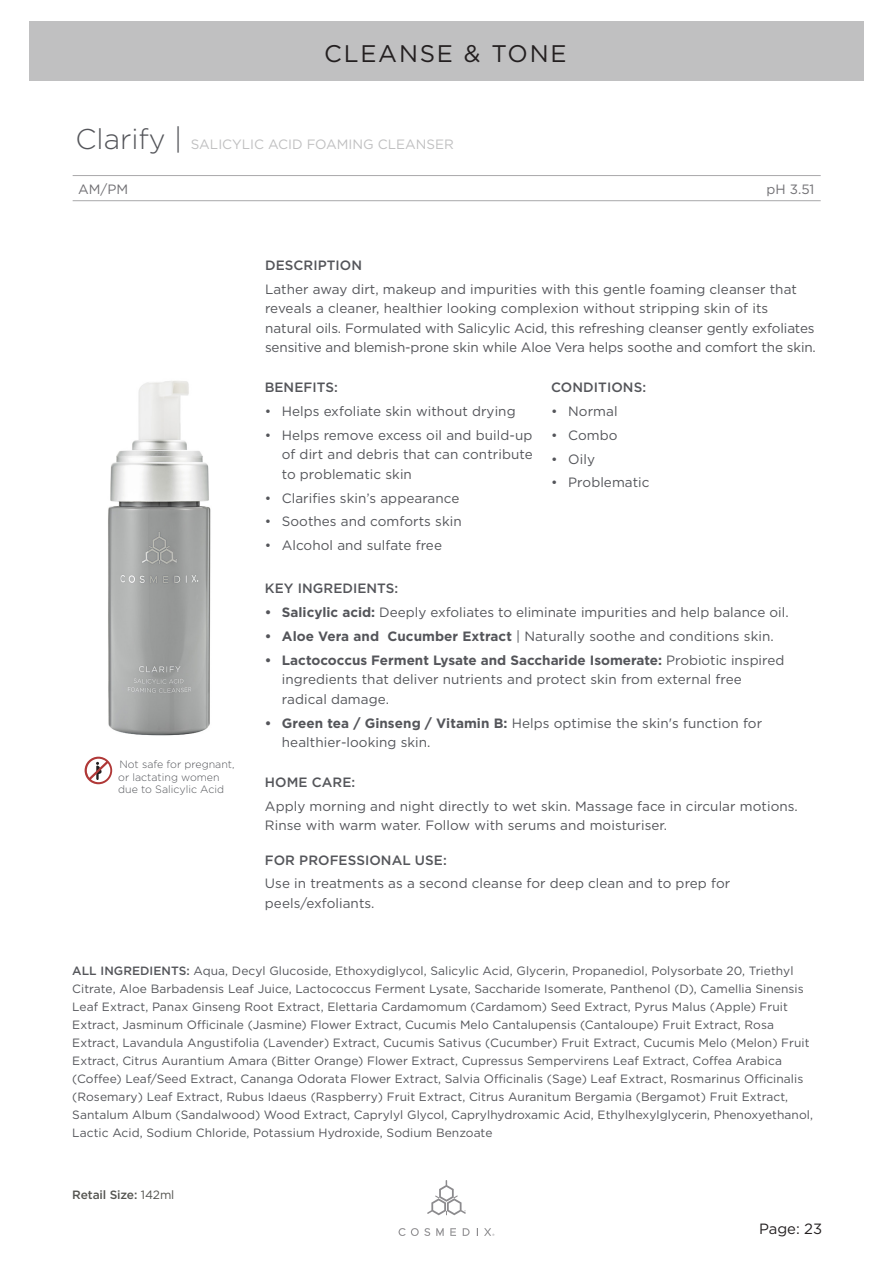
<style>
.page{position:relative;width:893px;height:1263px;background:#fff}
.page>*{position:absolute;margin:0;border:0;box-sizing:border-box;transform-origin:0 0}
.t1{font:24px "Gotham";letter-spacing:.075em;color:#231f20}
.t2{font:14.85px "Gotham";color:#231f20}
.t3{font:13.5px/19.5px "Gotham";letter-spacing:.005em;color:#54555a}
.t4{font:500 13.5px "Gotham";letter-spacing:.005em;color:#54555a}
.t5{font:13.5px "Gotham";color:#c0c0c1}
.t6{font:13.5px "Gotham";color:#717074}
.t7{font:12px/18px "Gotham";letter-spacing:.005em;color:#54555a}
.BODY_8PT{font:500 12px "Gotham";letter-spacing:-.01em;color:#545450}
.t8{font:300 10.65px/12.8px "Gotham";color:#54555a}
.s1{font-weight:300;font-size:28.5px;color:#54555a}
.s2{font-weight:700}
.s3{font-weight:500}
.s4{font-weight:400}
</style>
<div class="page">
<div style="left:29px;top:22px;width:835px;height:59px;background:#c0c0c1"></div>
<svg style="left:427px;top:1180px;width:39px;height:35px"></svg>
<svg style="left:436px;top:1228px;width:8px;height:8px"></svg>
<svg style="left:399px;top:1228px;width:31px;height:8px"></svg>
<svg style="left:450px;top:1228px;width:6px;height:8px"></svg>
<svg style="left:463px;top:1228px;width:7px;height:8px"></svg>
<svg style="left:476px;top:1228px;width:2px;height:8px"></svg>
<svg style="left:484px;top:1228px;width:10px;height:8px"></svg>
<svg style="left:85px;top:757px;width:27px;height:27px"></svg>
<img style="left:108px;top:381px;width:103px;height:355px">
<hr style="left:73px;top:200px;width:748px;height:1px;background:#a9a8aa">
<hr style="left:73px;top:175px;width:748px;height:1px;background:#a9a8aa">
<h1 class="t1" style="left:324px;top:38px;width:244px">CLEANSE &amp; TONE</h1>
<p class="t5" style="left:76px;top:136px;width:380px"><span class="s1">Clarify |</span> SALICYLIC ACID FOAMING CLEANSER</p>
<p class="t6" style="left:78px;top:181px;width:51px">AM/PM</p>
<p class="t6" style="left:766px;top:181px;width:49px">pH 3.51</p>
<p class="t4" style="left:265px;top:257px;width:99px">DESCRIPTION</p>
<p class="t3" style="left:265px;top:279px;width:552px">Lather away dirt, makeup and impurities with this gentle foaming cleanser that reveals a cleaner, healthier looking complexion without stripping skin of its natural oils. Formulated with Salicylic Acid, this refreshing cleanser gently exfoliates sensitive and blemish-prone skin while Aloe Vera helps soothe and comfort the skin.</p>
<p class="t8" style="left:118px;top:757px;width:118px">Not safe for pregnant, or lactating women due to Salicylic Acid</p>
<p class="t4" style="left:265px;top:379px;width:75px">BENEFITS:</p>
<p class="t3" style="left:265px;top:401px;width:252px">• Helps exfoliate skin without drying</p>
<p class="t3" style="left:282px;top:425px;width:253px;text-align:justify;text-indent:-17px">• Helps remove excess oil and build-up of dirt and debris that can contribute to problematic skin</p>
<p class="t3" style="left:265px;top:488px;width:196px">• Clarifies skin’s appearance</p>
<p class="t3" style="left:265px;top:512px;width:198px">• Soothes and comforts skin</p>
<p class="t3" style="left:265px;top:535px;width:179px">• Alcohol and sulfate free</p>
<p class="t4" style="left:551px;top:379px;width:96px">CONDITIONS:</p>
<p class="t3" style="left:551px;top:401px;width:68px">• Normal</p>
<p class="t3" style="left:551px;top:425px;width:68px">• Combo</p>
<p class="t3" style="left:551px;top:449px;width:45px">• Oily</p>
<p class="t3" style="left:551px;top:473px;width:100px">• Problematic</p>
<p class="t4" style="left:265px;top:580px;width:135px">KEY INGREDIENTS:</p>
<p class="t3" style="left:265px;top:602px;width:525px"><span class="s2">• Salicylic acid:</span> Deeply exfoliates to eliminate impurities and help balance oil.</p>
<p class="t3" style="left:265px;top:626px;width:510px"><span class="s2">• Aloe Vera and Cucumber Extract</span> | Naturally soothe and conditions skin.</p>
<p class="t3" style="left:282px;top:650px;width:504px;text-indent:-17px"><span class="s2">• Lactococcus Ferment Lysate and Saccharide Isomerate:</span> Probiotic inspired ingredients that deliver nutrients and protect skin from external free radical damage.</p>
<p class="t3" style="left:282px;top:713px;width:482px;text-indent:-17px"><span class="s2">• Green tea / Ginseng / Vitamin B:</span> Helps optimise the skin's function for healthier-looking skin.</p>
<p class="t4" style="left:265px;top:773px;width:92px">HOME CARE:</p>
<p class="t3" style="left:265px;top:796px;width:534px">Apply morning and night directly to wet skin. Massage face in circular motions.<br>Rinse with warm water. Follow with serums and moisturiser.</p>
<p class="t4" style="left:265px;top:851px;width:183px">FOR PROFESSIONAL USE:</p>
<p class="t3" style="left:265px;top:873px;width:467px">Use in treatments as a second cleanse for deep clean and to prep for peels/exfoliants.</p>
<p class="t7" style="left:72px;top:961px;width:742px"><span class="s3">ALL INGREDIENTS:</span> Aqua, Decyl Glucoside, Ethoxydiglycol, Salicylic Acid, Glycerin, Propanediol, Polysorbate 20, Triethyl Citrate, Aloe Barbadensis Leaf Juice, Lactococcus Ferment Lysate, Saccharide Isomerate, Panthenol (D), Camellia Sinensis Leaf Extract, Panax Ginseng Root Extract, Elettaria Cardamomum (Cardamom) Seed Extract, Pyrus Malus (Apple) Fruit Extract, Jasminum Officinale (Jasmine) Flower Extract, Cucumis Melo Cantalupensis (Cantaloupe) Fruit Extract, Rosa Extract, Lavandula Angustifolia (Lavender) Extract, Cucumis Sativus (Cucumber) Fruit Extract, Cucumis Melo (Melon) Fruit Extract, Citrus Aurantium Amara (Bitter Orange) Flower Extract, Cupressus Sempervirens Leaf Extract, Coffea Arabica (Coffee) Leaf/Seed Extract, Cananga Odorata Flower Extract, Salvia Officinalis (Sage) Leaf Extract, Rosmarinus Officinalis (Rosemary) Leaf Extract, Rubus Idaeus (Raspberry) Fruit Extract, Citrus Auranitum Bergamia (Bergamot) Fruit Extract, Santalum Album (Sandalwood) Wood Extract, Caprylyl Glycol, Caprylhydroxamic Acid, Ethylhexylglycerin, Phenoxyethanol, Lactic Acid, Sodium Chloride, Potassium Hydroxide, Sodium Benzoate</p>
<p class="BODY_8PT" style="left:72px;top:1187px;width:104px">Retail Size: <span class="s4">142ml</span></p>
<p class="t2" style="left:759px;top:1220px;width:65px">Page: 23</p>
</div>
